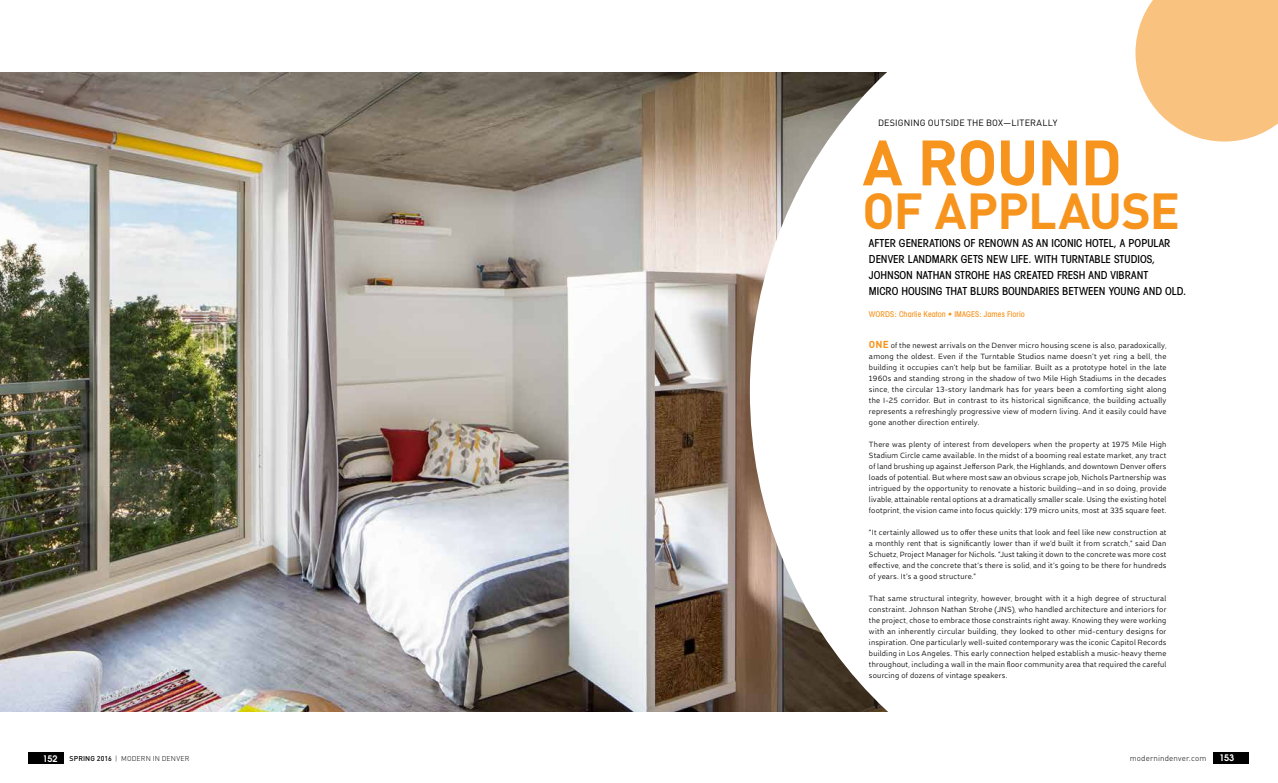
<style>
.page{position:relative;width:1278px;height:783px;background:#fff}
.page>*{position:absolute;margin:0;border:0;box-sizing:border-box;transform-origin:0 0}
.t1{font:700 63px "DIN";letter-spacing:-.02em;color:#f7941e}
.t2{font:700 50px "DIN";letter-spacing:-.015em;color:#f7941e}
.t3{font:500 condensed 11px/16px "Avant Garde";color:#000}
.t4{font:9px "DIN";letter-spacing:.01em;color:#000}
.t5{font:600 9px "Avant Garde";letter-spacing:-.02em;color:#fff}
.t6{font:8px/11px "Dupla";letter-spacing:.025em;color:#000;text-align:justify}
.t7{font:500 condensed 8px "Avant Garde";letter-spacing:.015em;color:#f7941e}
.t8{font:300 8px "DIN";letter-spacing:.015em;color:#000}
.t9{font:300 7px "DIN";letter-spacing:.025em;color:#000}
.s1{font-family:"DIN";font-weight:700;font-size:10px;color:#f7941e}
.s2{font-weight:500}
</style>
<div class="page">
<div style="left:28px;top:752px;width:36px;height:12px;background:#000"></div>
<img style="left:0;top:73px;width:750px;height:639px">
<svg style="left:750px;top:45px;width:464px;height:719px"></svg>
<div style="left:1214px;top:752px;width:35px;height:12px;background:#000"></div>
<svg style="left:1136px;top:0;width:142px;height:142px"></svg>
<p class="t4" style="left:878px;top:117px;width:181px">DESIGNING OUTSIDE THE BOX—LITERALLY</p>
<h1 class="t1" style="left:863px;top:121px;width:261px">A ROUND</h1>
<h2 class="t2" style="left:863px;top:179px;width:319px">OF APPLAUSE</h2>
<h3 class="t3" style="left:869px;top:235px;width:319px">AFTER GENERATIONS OF RENOWN AS AN ICONIC HOTEL, A POPULAR DENVER LANDMARK GETS NEW LIFE. WITH TURNTABLE STUDIOS, JOHNSON NATHAN STROHE HAS CREATED FRESH AND VIBRANT<br>MICRO HOUSING THAT BLURS BOUNDARIES BETWEEN YOUNG AND OLD.</h3>
<p class="t7" style="left:869px;top:309px;width:157px">WORDS: Charlie Keaton • IMAGES: James Florio</p>
<p class="t6" style="left:869px;top:340px;width:299px"><span class="s1">ONE</span> of the newest arrivals on the Denver micro housing scene is also, paradoxically, among the oldest. Even if the Turntable Studios name doesn’t yet ring a bell, the building it occupies can’t help but be familiar. Built as a prototype hotel in the late 1960s and standing strong in the shadow of two Mile High Stadiums in the decades since, the circular 13-story landmark has for years been a comforting sight along the I-25 corridor. But in contrast to its historical significance, the building actually represents a refreshingly progressive view of modern living. And it easily could have gone another direction entirely.</p>
<p class="t6" style="left:869px;top:439px;width:299px">There was plenty of interest from developers when the property at 1975 Mile High Stadium Circle came available. In the midst of a booming real estate market, any tract of land brushing up against Jefferson Park, the Highlands, and downtown Denver offers loads of potential. But where most saw an obvious scrape job, Nichols Partnership was intrigued by the opportunity to renovate a historic building—and in so doing, provide livable, attainable rental options at a dramatically smaller scale. Using the existing hotel footprint, the vision came into focus quickly: 179 micro units, most at 335 square feet.</p>
<p class="t6" style="left:869px;top:527px;width:299px">“It certainly allowed us to offer these units that look and feel like new construction at a monthly rent that is significantly lower than if we’d built it from scratch,” said Dan Schuetz, Project Manager for Nichols. “Just taking it down to the concrete was more cost effective, and the concrete that’s there is solid, and it’s going to be there for hundreds of years. It’s a good structure.”</p>
<p class="t6" style="left:869px;top:593px;width:299px">That same structural integrity, however, brought with it a high degree of structural constraint. Johnson Nathan Strohe (JNS), who handled architecture and interiors for the project, chose to embrace those constraints right away. Knowing they were working with an inherently circular building, they looked to other mid-century designs for inspiration. One particularly well-suited contemporary was the iconic Capitol Records building in Los Angeles. This early connection helped establish a music-heavy theme throughout, including a wall in the main floor community area that required the careful sourcing of dozens of vintage speakers.</p>
<p class="t5" style="left:43px;top:752px;width:16px">152</p>
<p class="t9" style="left:70px;top:754px;width:121px"><span class="s2">SPRING 2016</span> | MODERN IN DENVER</p>
<p class="t8" style="left:1130px;top:753px;width:78px">modernindenver.com</p>
<p class="t5" style="left:1219px;top:752px;width:16px">153</p>
</div>
